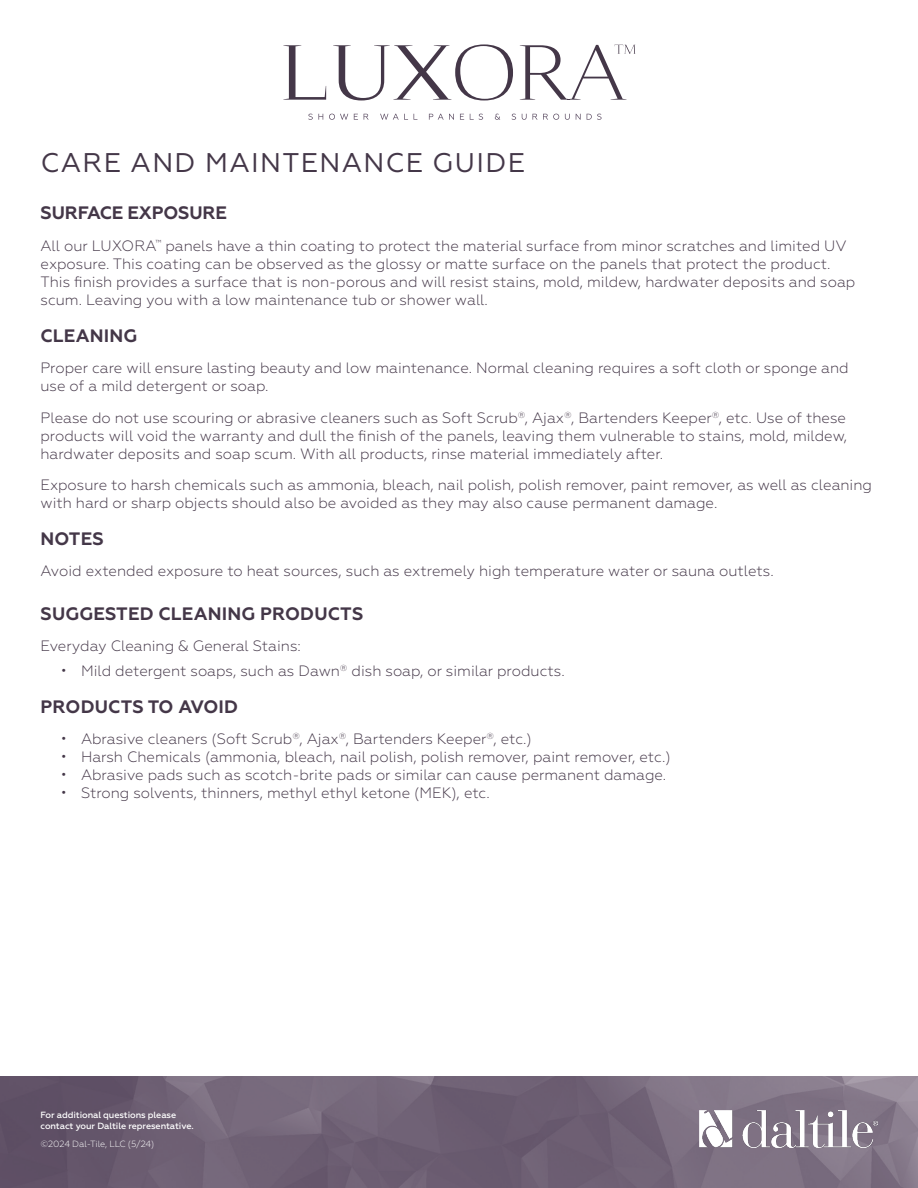
<style>
.page{position:relative;width:918px;height:1188px;background:#fff}
.page>*{position:absolute;margin:0;border:0;box-sizing:border-box;transform-origin:0 0}
.t1{font:27px "Geometria";letter-spacing:.05em;color:#443748}
.t2{font:700 18px "Geometria";letter-spacing:.01em;color:#443748}
.t3{font:700 18px "Geometria";letter-spacing:-.01em;color:#443748}
.t4{font:300 15px/18px "Geometria";color:#443748}
.t5{font:500 9px/10.8px "Geometria";letter-spacing:-.01em;color:#fff}
.t6{font:300 9px "Geometria";letter-spacing:-.01em;color:#fff}
</style>
<div class="page">
<img style="left:0;top:1077px;width:918px;height:111px">
<img style="left:700px;top:1111px;width:177px;height:36px">
<svg style="left:308px;top:114px;width:294px;height:6px"></svg>
<svg style="left:283px;top:44px;width:353px;height:56px"></svg>
<p class="t1" style="left:41px;top:147px;width:486px">CARE AND MAINTENANCE GUIDE</p>
<p class="t3" style="left:41px;top:202px;width:188px">SURFACE EXPOSURE</p>
<p class="t4" style="left:40px;top:237px;width:816px">All our LUXORA<sup>™</sup> panels have a thin coating to protect the material surface from minor scratches and limited UV exposure. This coating can be observed as the glossy or matte surface on the panels that protect the product.<br>This finish provides a surface that is non-porous and will resist stains, mold, mildew, hardwater deposits and soap scum. Leaving you with a low maintenance tub or shower wall.</p>
<p class="t2" style="left:41px;top:325px;width:98px">CLEANING</p>
<p class="t4" style="left:40px;top:359px;width:810px">Proper care will ensure lasting beauty and low maintenance. Normal cleaning requires a soft cloth or sponge and use of a mild detergent or soap.</p>
<p class="t4" style="left:40px;top:408px;width:808px;text-align:justify">Please do not use scouring or abrasive cleaners such as Soft Scrub<sup>®</sup>, Ajax<sup>®</sup>, Bartenders Keeper<sup>®</sup>, etc. Use of these products will void the warranty and dull the finish of the panels, leaving them vulnerable to stains, mold, mildew, hardwater deposits and soap scum. With all products, rinse material immediately after.</p>
<p class="t4" style="left:40px;top:476px;width:833px">Exposure to harsh chemicals such as ammonia, bleach, nail polish, polish remover, paint remover, as well as cleaning with hard or sharp objects should also be avoided as they may also cause permanent damage.</p>
<p class="t2" style="left:41px;top:528px;width:65px">NOTES</p>
<p class="t4" style="left:40px;top:562px;width:735px">Avoid extended exposure to heat sources, such as extremely high temperature water or sauna outlets.</p>
<p class="t2" style="left:41px;top:603px;width:324px">SUGGESTED CLEANING PRODUCTS</p>
<p class="t4" style="left:40px;top:637px;width:262px">Everyday Cleaning &amp; General Stains:</p>
<p class="t4" style="left:61px;top:662px;width:506px">• Mild detergent soaps, such as Dawn<sup>®</sup> dish soap, or similar products.</p>
<p class="t2" style="left:41px;top:696px;width:199px">PRODUCTS TO AVOID</p>
<p class="t4" style="left:61px;top:730px;width:473px">• Abrasive cleaners (Soft Scrub<sup>®</sup>, Ajax<sup>®</sup>, Bartenders Keeper<sup>®</sup>, etc.)</p>
<p class="t4" style="left:61px;top:748px;width:611px">• Harsh Chemicals (ammonia, bleach, nail polish, polish remover, paint remover, etc.)</p>
<p class="t4" style="left:61px;top:766px;width:607px">• Abrasive pads such as scotch-brite pads or similar can cause permanent damage.</p>
<p class="t4" style="left:61px;top:784px;width:431px">• Strong solvents, thinners, methyl ethyl ketone (MEK), etc.</p>
<p class="t5" style="left:40px;top:1110px;width:155px">For additional questions please contact your Daltile representative.</p>
<p class="t6" style="left:40px;top:1139px;width:115px">©2024 Dal-Tile, LLC (5/24)</p>
</div>
